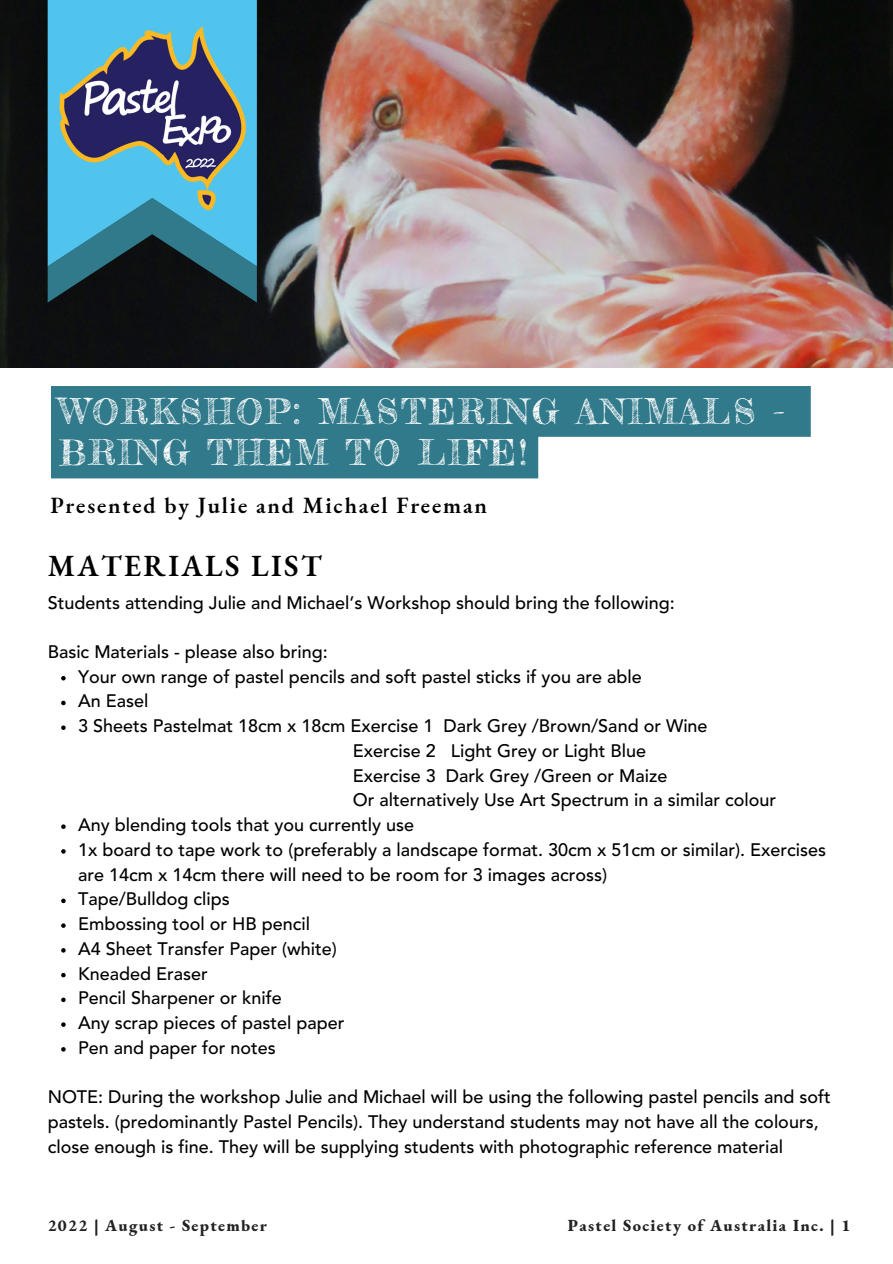
<style>
.page{position:relative;width:893px;height:1264px;background:#fff}
.page>*{position:absolute;margin:0;border:0;box-sizing:border-box;transform-origin:0 0}
.t1{font:34.65px/41.5px "Frederickathe Great";letter-spacing:.08em;color:#fff}
.t2{font:600 30px "EB Garamond";letter-spacing:.08em;color:#000}
.t3{font:600 22.65px "EB Garamond";letter-spacing:.08em;color:#000}
.t4{font:500 18px/24.8px "Avenir LT Std";color:#000}
.t5{font:800 16.5px "EB Garamond";letter-spacing:.08em;color:#222}
</style>
<div class="page">
<img style="left:0;top:0;width:892px;height:368px">
<svg style="left:48px;top:266px;width:209px;height:36px;background:#172b31"></svg>
<svg style="left:48px;top:0;width:209px;height:266px;background:#43a3c3"></svg>
<img style="left:59px;top:27px;width:187px;height:209px">
<svg style="left:51px;top:386px;width:759px;height:92px;fill:#317a8b"></svg>
<svg style="left:61px;top:676px;width:5px;height:4px"></svg>
<svg style="left:61px;top:700px;width:5px;height:5px"></svg>
<svg style="left:61px;top:725px;width:5px;height:5px"></svg>
<svg style="left:61px;top:824px;width:5px;height:5px"></svg>
<svg style="left:61px;top:849px;width:5px;height:4px"></svg>
<svg style="left:61px;top:898px;width:5px;height:5px"></svg>
<svg style="left:61px;top:923px;width:5px;height:4px"></svg>
<svg style="left:61px;top:948px;width:5px;height:4px"></svg>
<svg style="left:61px;top:972px;width:5px;height:5px"></svg>
<svg style="left:61px;top:997px;width:5px;height:5px"></svg>
<svg style="left:61px;top:1022px;width:5px;height:4px"></svg>
<svg style="left:61px;top:1047px;width:5px;height:4px"></svg>
<h1 class="t1" style="left:59px;top:390px;width:726px">WORKSHOP: MASTERING ANIMALS -<br>BRING THEM TO LIFE!</h1>
<p class="t3" style="left:50px;top:490px;width:438px">Presented by Julie and Michael Freeman</p>
<h2 class="t2" style="left:48px;top:546px;width:275px">MATERIALS LIST</h2>
<p class="t4" style="left:48px;top:591px;width:628px">Students attending Julie and Michael’s Workshop should bring the following:</p>
<p class="t4" style="left:48px;top:641px;width:282px">Basic Materials - please also bring:</p>
<p class="t4" style="left:78px;top:665px;width:631px">Your own range of pastel pencils and soft pastel sticks if you are able<br>An Easel<br>3 Sheets Pastelmat 18cm x 18cm Exercise 1 Dark Grey /Brown/Sand or Wine</p>
<p class="t4" style="left:353px;top:740px;width:424px">Exercise 2 Light Grey or Light Blue<br>Exercise 3 Dark Grey /Green or Maize<br>Or alternatively Use Art Spectrum in a similar colour</p>
<p class="t4" style="left:78px;top:814px;width:749px">Any blending tools that you currently use<br>1x board to tape work to (preferably a landscape format. 30cm x 51cm or similar). Exercises are 14cm x 14cm there will need to be room for 3 images across)<br>Tape/Bulldog clips<br>Embossing tool or HB pencil<br>A4 Sheet Transfer Paper (white)<br>Kneaded Eraser<br>Pencil Sharpener or knife<br>Any scrap pieces of pastel paper<br>Pen and paper for notes</p>
<p class="t4" style="left:48px;top:1086px;width:784px">NOTE: During the workshop Julie and Michael will be using the following pastel pencils and soft pastels. (predominantly Pastel Pencils). They understand students may not have all the colours, close enough is fine. They will be supplying students with photographic reference material</p>
<p class="t5" style="left:48px;top:1214px;width:221px">2022 | August - September</p>
<p class="t5" style="left:568px;top:1214px;width:284px">Pastel Society of Australia Inc. | 1</p>
</div>
